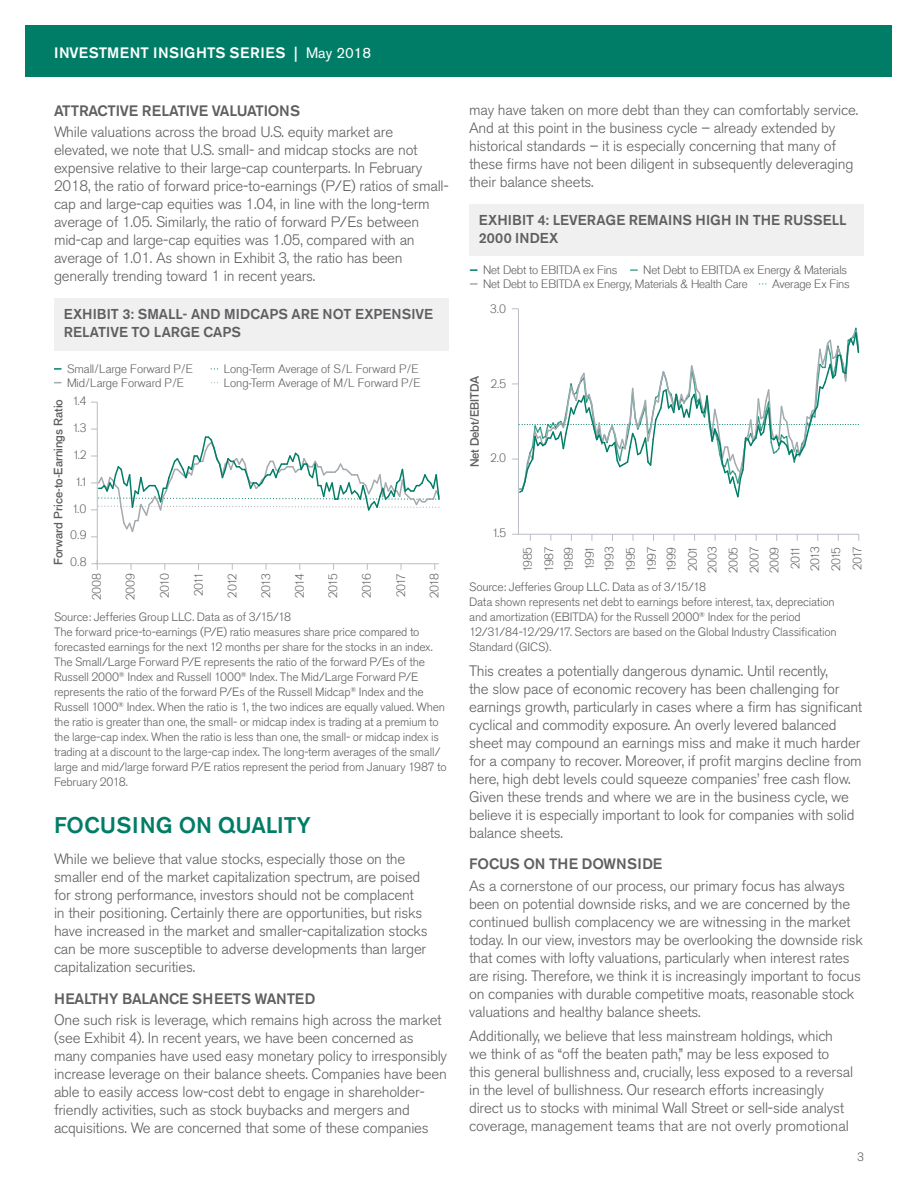
<style>
.page{position:relative;width:918px;height:1188px;background:#fff}
.page>*{position:absolute;margin:0;border:0;box-sizing:border-box;transform-origin:0 0}
.Section_Header{font:500 22.5px "Akzidenz Grotesk BE";color:#007d67}
.Body_Copy{font:300 15px/18px "Akzidenz Grotesk BE";letter-spacing:-.015em;color:#5f5f62}
.Body_Copy-2{font:500 15px "Akzidenz Grotesk BE";letter-spacing:-.015em;color:#5f5f62}
.t1{font:500 15px "Akzidenz Grotesk BE";letter-spacing:.04em;color:#fff}
.Exhibit{font:500 14.25px/18px "Akzidenz Grotesk BE";letter-spacing:.005em;color:#5f5f62}
.Source{font:300 12px/15px "Akzidenz Grotesk BE";letter-spacing:-.015em;color:#5f5f62}
.t2{font:300 11.85px/21.1px "Applied Sans Pro";letter-spacing:-.02em;color:#5f5f62}
.t3{font:500 11.85px "Applied Sans Pro";letter-spacing:-.01em;color:#5f5f62}
.s1{font-weight:400}
</style>
<div class="page">
<div style="left:26px;top:26px;width:866px;height:51px;background:#007d67"></div>
<div style="left:54px;top:298px;width:395px;height:53px;background:#f0f0f1"></div>
<div style="left:469px;top:204px;width:395px;height:52px;background:#f0f0f1"></div>
<hr style="left:96px;top:563px;width:343px;height:1px;background:#b9bdc4">
<hr style="left:97px;top:402px;width:1px;height:168px;background:#b9bdc4">
<svg style="left:91px;top:429px;width:349px;height:109px"></svg>
<svg style="left:54px;top:368px;width:7px;height:2px"></svg>
<hr style="left:518px;top:534px;width:341px;height:1px;background:#b9bdc4">
<hr style="left:518px;top:309px;width:1px;height:225px;background:#b9bdc4">
<svg style="left:512px;top:328px;width:348px;height:170px"></svg>
<svg style="left:470px;top:269px;width:7px;height:2px"></svg>
<svg style="left:470px;top:283px;width:7px;height:2px"></svg>
<svg style="left:631px;top:269px;width:6px;height:2px"></svg>
<p class="t1" style="left:54px;top:44px;width:319px">INVESTMENT INSIGHTS SERIES | <span class="s1">May 2018</span></p>
<p class="Body_Copy-2" style="left:54px;top:101px;width:248px">ATTRACTIVE RELATIVE VALUATIONS</p>
<p class="Body_Copy" style="left:54px;top:123px;width:396px">While valuations across the broad U.S. equity market are elevated, we note that U.S. small- and midcap stocks are not expensive relative to their large-cap counterparts. In February 2018, the ratio of forward price-to-earnings (P/E) ratios of small&shy;cap and large-cap equities was 1.04, in line with the long-term average of 1.05. Similarly, the ratio of forward P/Es between mid-cap and large-cap equities was 1.05, compared with an average of 1.01. As shown in Exhibit 3, the ratio has been generally trending toward 1 in recent years.</p>
<p class="Exhibit" style="left:64px;top:305px;width:371px">EXHIBIT 3: SMALL- AND MIDCAPS ARE NOT EXPENSIVE<br>RELATIVE TO LARGE CAPS</p>
<p class="t2" style="left:67px;top:358px;width:128px">Small/Large Forward P/E</p>
<p class="t2" style="left:224px;top:358px;width:196px">Long-Term Average of S/L Forward P/E</p>
<p class="t2" style="left:67px;top:372px;width:119px">Mid/Large Forward P/E</p>
<p class="t2" style="left:224px;top:372px;width:198px">Long-Term Average of M/L Forward P/E</p>
<p class="t2" style="left:73px;top:390px;width:15px">1.4</p>
<p class="t3" style="left:51px;top:565px;width:167px;rotate:-90deg">Forward Price-to-Earnings Ratio</p>
<p class="t2" style="left:73px;top:417px;width:15px">1.3</p>
<p class="t2" style="left:74px;top:444px;width:14px">1.2</p>
<p class="t2" style="left:76px;top:471px;width:12px">1.1</p>
<p class="t2" style="left:73px;top:498px;width:15px">1.0</p>
<p class="t2" style="left:70px;top:525px;width:18px">0.9</p>
<p class="t2" style="left:70px;top:552px;width:18px">0.8</p>
<p class="t2" style="left:86px;top:600px;width:28px;rotate:-90deg">2008</p>
<p class="t2" style="left:120px;top:600px;width:28px;rotate:-90deg">2009</p>
<p class="t2" style="left:154px;top:598px;width:26px;rotate:-90deg">2010</p>
<p class="t2" style="left:188px;top:596px;width:24px;rotate:-90deg">2011</p>
<p class="t2" style="left:222px;top:598px;width:26px;rotate:-90deg">2012</p>
<p class="t2" style="left:256px;top:598px;width:26px;rotate:-90deg">2013</p>
<p class="t2" style="left:289px;top:598px;width:26px;rotate:-90deg">2014</p>
<p class="t2" style="left:322px;top:598px;width:26px;rotate:-90deg">2015</p>
<p class="t2" style="left:356px;top:598px;width:26px;rotate:-90deg">2016</p>
<p class="t2" style="left:391px;top:597px;width:25px;rotate:-90deg">2017</p>
<p class="t2" style="left:424px;top:598px;width:26px;rotate:-90deg">2018</p>
<p class="Source" style="left:54px;top:609px;width:239px">Source: Jefferies Group LLC. Data as of 3/15/18</p>
<p class="Source" style="left:54px;top:624px;width:394px">The forward price-to-earnings (P/E) ratio measures share price compared to forecasted earnings for the next 12 months per share for the stocks in an index.<br>The Small/Large Forward P/E represents the ratio of the forward P/Es of the Russell 2000<sup>®</sup> Index and Russell 1000<sup>®</sup> Index. The Mid/Large Forward P/E represents the ratio of the forward P/Es of the Russell Midcap<sup>®</sup> Index and the Russell 1000<sup>®</sup> Index. When the ratio is 1, the two indices are equally valued. When the ratio is greater than one, the small- or midcap index is trading at a premium to the large-cap index. When the ratio is less than one, the small- or midcap index is trading at a discount to the large-cap index. The long-term averages of the small/ large and mid/large forward P/E ratios represent the period from January 1987 to February 2018.</p>
<p class="Section_Header" style="left:54px;top:811px;width:258px">FOCUSING ON QUALITY</p>
<p class="Body_Copy" style="left:54px;top:850px;width:375px">While we believe that value stocks, especially those on the smaller end of the market capitalization spectrum, are poised for strong performance, investors should not be complacent in their positioning. Certainly there are opportunities, but risks have increased in the market and smaller-capitalization stocks can be more susceptible to adverse developments than larger capitalization securities.</p>
<p class="Body_Copy-2" style="left:54px;top:989px;width:263px">HEALTHY BALANCE SHEETS WANTED</p>
<p class="Body_Copy" style="left:54px;top:1011px;width:395px">One such risk is leverage, which remains high across the market (see Exhibit 4). In recent years, we have been concerned as many companies have used easy monetary policy to irresponsibly increase leverage on their balance sheets. Companies have been able to easily access low-cost debt to engage in shareholder&shy;friendly activities, such as stock buybacks and mergers and acquisitions. We are concerned that some of these companies</p>
<p class="Body_Copy" style="left:469px;top:101px;width:391px">may have taken on more debt than they can comfortably service.<br>And at this point in the business cycle – already extended by historical standards – it is especially concerning that many of these firms have not been diligent in subsequently deleveraging their balance sheets.</p>
<p class="Exhibit" style="left:479px;top:211px;width:369px">EXHIBIT 4: LEVERAGE REMAINS HIGH IN THE RUSSELL<br>2000 INDEX</p>
<p class="t2" style="left:643px;top:263px;width:208px;line-height:13.8px;text-align:right">Net Debt to EBITDA ex Energy &amp; Materials<br>Average Ex Fins</p>
<p class="t2" style="left:483px;top:263px;width:266px;line-height:13.8px">Net Debt to EBITDA ex Fins<br>Net Debt to EBITDA ex Energy, Materials &amp; Health Care</p>
<p class="t2" style="left:490px;top:299px;width:18px">3.0</p>
<p class="t3" style="left:468px;top:467px;width:92px;rotate:-90deg">Net Debt/EBITDA</p>
<p class="t2" style="left:491px;top:374px;width:17px">2.5</p>
<p class="t2" style="left:491px;top:447px;width:17px">2.0</p>
<p class="t2" style="left:493px;top:523px;width:14px">1.5</p>
<p class="t2" style="left:517px;top:571px;width:26px;rotate:-90deg">1985<br>1987</p>
<p class="t2" style="left:558px;top:571px;width:26px;rotate:-90deg">1989<br>1991</p>
<p class="t2" style="left:599px;top:571px;width:26px;text-align:justify;rotate:-90deg">1993<br>1995<br>1997</p>
<p class="t2" style="left:661px;top:571px;width:26px;rotate:-90deg">1999<br>2001</p>
<p class="t2" style="left:702px;top:573px;width:28px;text-align:justify;rotate:-90deg">2003<br>2005<br>2007</p>
<p class="t2" style="left:764px;top:573px;width:28px;text-align:center;rotate:-90deg">2009<br>2011</p>
<p class="t2" style="left:805px;top:571px;width:26px;text-align:justify;rotate:-90deg">2013<br>2015<br>2017</p>
<p class="Source" style="left:469px;top:580px;width:239px">Source: Jefferies Group LLC. Data as of 3/15/18</p>
<p class="Source" style="left:469px;top:595px;width:369px">Data shown represents net debt to earnings before interest, tax, depreciation and amortization (EBITDA) for the Russell 2000<sup>®</sup> Index for the period 12/31/84-12/29/17. Sectors are based on the Global Industry Classification Standard (GICS).</p>
<p class="Body_Copy" style="left:469px;top:662px;width:395px">This creates a potentially dangerous dynamic. Until recently,<br>the slow pace of economic recovery has been challenging for earnings growth, particularly in cases where a firm has significant cyclical and commodity exposure. An overly levered balanced sheet may compound an earnings miss and make it much harder for a company to recover. Moreover, if profit margins decline from here, high debt levels could squeeze companies’ free cash flow.<br>Given these trends and where we are in the business cycle, we believe it is especially important to look for companies with solid balance sheets.</p>
<p class="Body_Copy-2" style="left:469px;top:855px;width:195px">FOCUS ON THE DOWNSIDE</p>
<p class="Body_Copy" style="left:469px;top:877px;width:395px">As a cornerstone of our process, our primary focus has always been on potential downside risks, and we are concerned by the continued bullish complacency we are witnessing in the market today. In our view, investors may be overlooking the downside risk that comes with lofty valuations, particularly when interest rates are rising. Therefore, we think it is increasingly important to focus on companies with durable competitive moats, reasonable stock valuations and healthy balance sheets.</p>
<p class="Body_Copy" style="left:469px;top:1027px;width:386px">Additionally, we believe that less mainstream holdings, which we think of as “off the beaten path,” may be less exposed to this general bullishness and, crucially, less exposed to a reversal in the level of bullishness. Our research efforts increasingly direct us to stocks with minimal Wall Street or sell-side analyst coverage, management teams that are not overly promotional</p>
<p class="Source" style="left:857px;top:1150px;width:8px">3</p>
</div>
